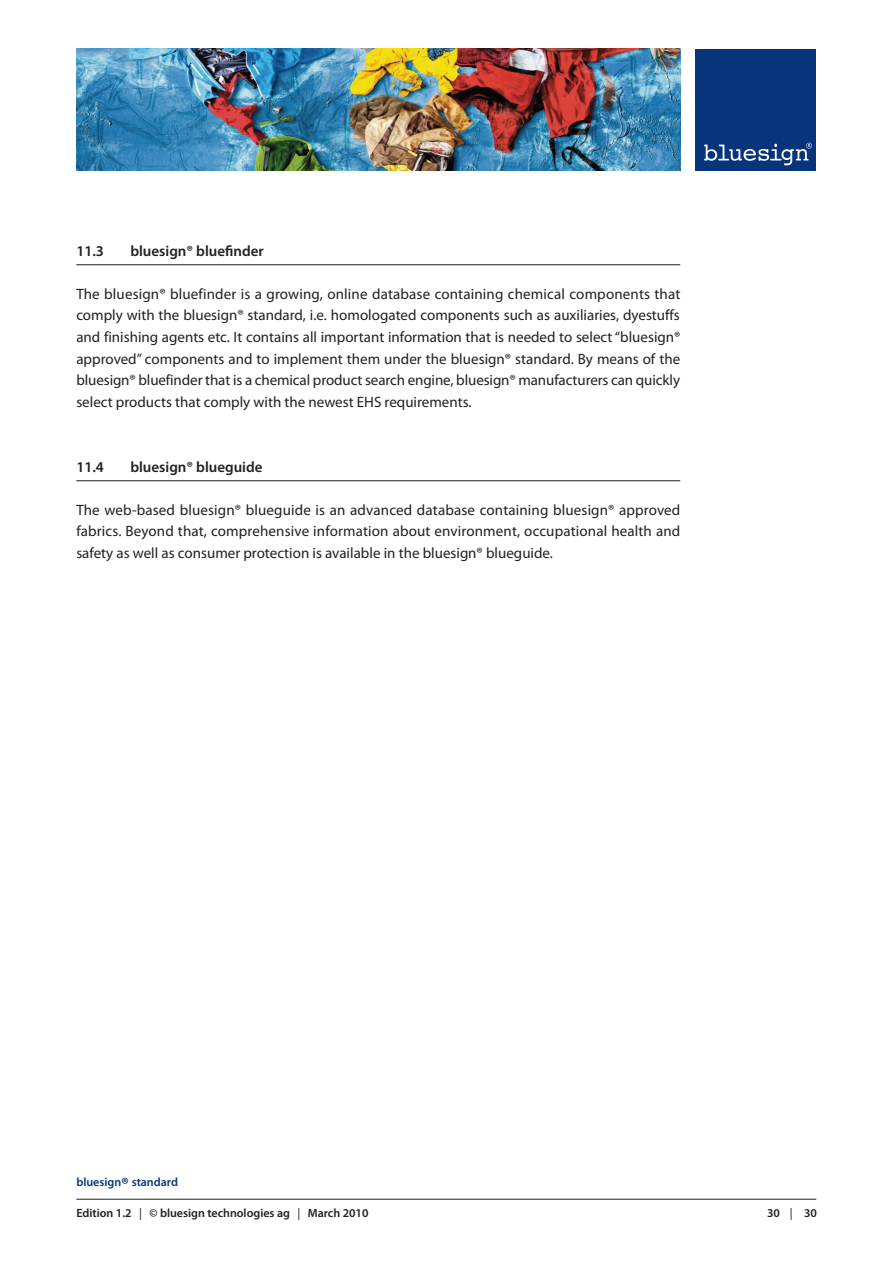
<style>
.page{position:relative;width:893px;height:1263px;background:#fff}
.page>*{position:absolute;margin:0;border:0;box-sizing:border-box;transform-origin:0 0}
.t1{font:15px/21.6px "Myriad Pro";color:#231f20;text-align:justify}
.t2{font:600 15px "Myriad Pro";color:#231f20}
.t3{font:600 12px "Myriad Pro";color:#231f20}
.t4{font:600 12px "Myriad Pro";color:#08347b}
.s1{font-size:18px}
.s2{font-weight:400}
</style>
<div class="page">
<div style="left:695px;top:49px;width:121px;height:122px;background:#08347b"></div>
<svg style="left:704px;top:143px;width:108px;height:22px"></svg>
<img style="left:76px;top:49px;width:604px;height:122px">
<hr style="left:76px;top:1199px;width:740px;height:1px;background:#231f20">
<hr style="left:76px;top:264px;width:604px;height:1px;background:#231f20">
<hr style="left:76px;top:480px;width:604px;height:1px;background:#231f20">
<p class="t2" style="left:76px;top:245px;width:29px">11.3</p>
<p class="t2" style="left:130px;top:245px;width:135px">bluesign® bluefinder</p>
<p class="t1" style="left:76px;top:284px;width:606px">The bluesign® bluefinder is a growing, online database containing chemical components that comply with the bluesign® standard, i.e. homologated components such as auxiliaries, dyestuffs and finishing agents etc. It contains all important information that is needed to select “bluesign® approved” components and to implement them under the bluesign® standard. By means of the bluesign® bluefinder that is a chemical product search engine, bluesign® manufacturers can quickly select products that comply with the newest EHS requirements.</p>
<p class="t2" style="left:76px;top:461px;width:29px">11.4</p>
<p class="t2" style="left:130px;top:461px;width:134px">bluesign® blueguide</p>
<p class="t1" style="left:76px;top:500px;width:605px">The web-based bluesign® blueguide is an advanced database containing bluesign® approved fabrics. Beyond that, comprehensive information about environment, occupational health and safety as well as consumer protection is available in the bluesign® blueguide.</p>
<p class="t4" style="left:76px;top:1177px;width:103px">bluesign<span class="s1">®</span> standard</p>
<p class="t3" style="left:76px;top:1209px;width:294px">Edition 1.2 <span class="s2">|</span> © bluesign technologies ag <span class="s2">|</span> March 2010</p>
<p class="t3" style="left:767px;top:1209px;width:51px">30 <span class="s2">|</span> 30</p>
</div>
